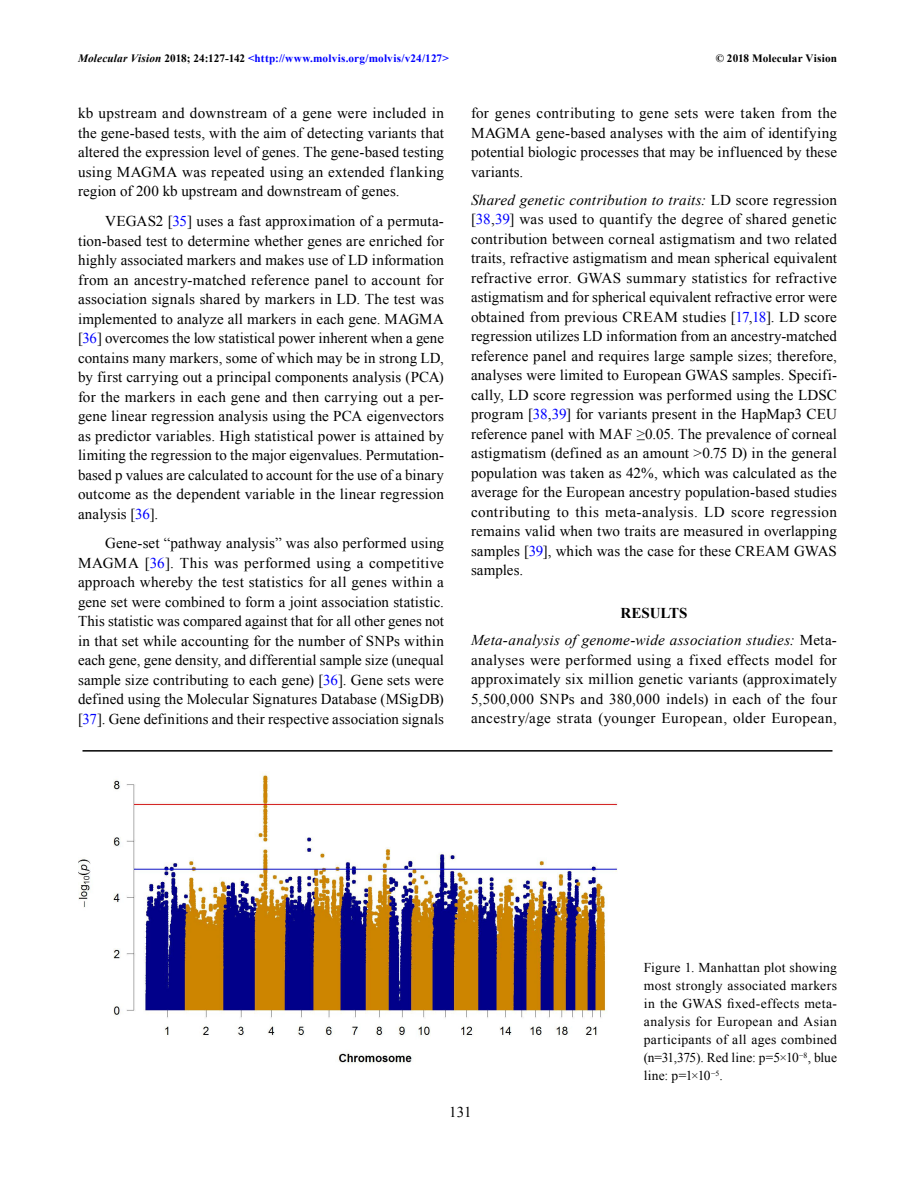
<style>
.page{position:relative;width:918px;height:1188px;background:#fff}
.page>*{position:absolute;margin:0;border:0;box-sizing:border-box;transform-origin:0 0}
.Para_No_Ind{font:15px/19.5px "Times New Roman";letter-spacing:.015em;color:#000;text-align:justify}
.Para_Ind{font:15px/19.5px "Times New Roman";letter-spacing:.005em;color:#000;text-align:justify}
.t1{font:700 15px "Times New Roman";color:#000}
.Folio{font:15px "Times New Roman";color:#000}
.Fig_Caption{font:13.5px/18px "Times New Roman";letter-spacing:.015em;color:#000;text-align:justify}
.Header_Align_Left{font:700 11.25px "Times New Roman";letter-spacing:.015em;color:#00f}
.Header_Align_Right{font:700 11.25px "Times New Roman";letter-spacing:.015em;color:#000}
.s1{font-style:italic;color:#000}
.s2{color:#000}
.s3{color:#00f}
.s4{font-style:italic}
</style>
<div class="page">
<img style="left:78px;top:773px;width:540px;height:291px">
<hr style="left:82px;top:750px;width:750px;height:2px;background:#000">
<p class="Header_Align_Left" style="left:78px;top:50px;width:372px"><span class="s1">Molecular Vision</span> <span class="s2">2018; 24:127-142</span> &lt;http://www.molvis.org/molvis/v24/127&gt;</p>
<p class="Header_Align_Right" style="left:716px;top:50px;width:123px">© 2018 Molecular Vision</p>
<p class="Para_No_Ind" style="left:78px;top:103px;width:368px">kb upstream and downstream of a gene were included in the gene-based tests, with the aim of detecting variants that altered the expression level of genes. The gene-based testing using MAGMA was repeated using an extended flanking region of 200 kb upstream and downstream of genes.</p>
<p class="Para_Ind" style="left:78px;top:211px;width:368px;text-indent:27px">VEGAS2 [<span class="s3">35</span>] uses a fast approximation of a permuta&shy;tion-based test to determine whether genes are enriched for highly associated markers and makes use of LD information from an ancestry-matched reference panel to account for association signals shared by markers in LD. The test was implemented to analyze all markers in each gene. MAGMA [<span class="s3">36</span>] overcomes the low statistical power inherent when a gene contains many markers, some of which may be in strong LD, by first carrying out a principal components analysis (PCA) for the markers in each gene and then carrying out a per&shy;gene linear regression analysis using the PCA eigenvectors as predictor variables. High statistical power is attained by limiting the regression to the major eigenvalues. Permutation&shy;based p values are calculated to account for the use of a binary outcome as the dependent variable in the linear regression analysis [<span class="s3">36</span>].</p>
<p class="Para_Ind" style="left:78px;top:533px;width:368px;text-indent:27px">Gene-set “pathway analysis” was also performed using MAGMA [<span class="s3">36</span>]. This was performed using a competitive approach whereby the test statistics for all genes within a gene set were combined to form a joint association statistic.<br>This statistic was compared against that for all other genes not in that set while accounting for the number of SNPs within each gene, gene density, and differential sample size (unequal sample size contributing to each gene) [<span class="s3">36</span>]. Gene sets were defined using the Molecular Signatures Database (MSigDB) [<span class="s3">37</span>]. Gene definitions and their respective association signals</p>
<p class="Para_Ind" style="left:471px;top:103px;width:368px">for genes contributing to gene sets were taken from the MAGMA gene-based analyses with the aim of identifying potential biologic processes that may be influenced by these variants.</p>
<p class="Para_No_Ind" style="left:471px;top:190px;width:368px"><span class="s4">Shared genetic contribution to traits:</span> LD score regression [<span class="s3">38</span>,<span class="s3">39</span>] was used to quantify the degree of shared genetic contribution between corneal astigmatism and two related traits, refractive astigmatism and mean spherical equivalent refractive error. GWAS summary statistics for refractive astigmatism and for spherical equivalent refractive error were obtained from previous CREAM studies [<span class="s3">17</span>,<span class="s3">18</span>]. LD score regression utilizes LD information from an ancestry-matched reference panel and requires large sample sizes; therefore, analyses were limited to European GWAS samples. Specifi&shy;cally, LD score regression was performed using the LDSC program [<span class="s3">38</span>,<span class="s3">39</span>] for variants present in the HapMap3 CEU reference panel with MAF ≥0.05. The prevalence of corneal astigmatism (defined as an amount &gt;0.75 D) in the general population was taken as 42%, which was calculated as the average for the European ancestry population-based studies contributing to this meta-analysis. LD score regression remains valid when two traits are measured in overlapping samples [<span class="s3">39</span>], which was the case for these CREAM GWAS samples.</p>
<h1 class="t1" style="left:621px;top:602px;width:68px">RESULTS</h1>
<p class="Para_No_Ind" style="left:471px;top:630px;width:368px"><span class="s4">Meta-analysis of genome-wide association studies:</span> Meta&shy;analyses were performed using a fixed effects model for approximately six million genetic variants (approximately 5,500,000 SNPs and 380,000 indels) in each of the four ancestry/age strata (younger European, older European,</p>
<p class="Fig_Caption" style="left:644px;top:958px;width:195px">Figure 1. Manhattan plot showing most strongly associated markers in the GWAS fixed-effects meta&shy;analysis for European and Asian participants of all ages combined (n=31,375). Red line: p=5×10<sup>−8</sup>, blue line: p=1×10<sup>−5</sup>.</p>
<p class="Folio" style="left:449px;top:1102px;width:24px">131</p>
</div>
